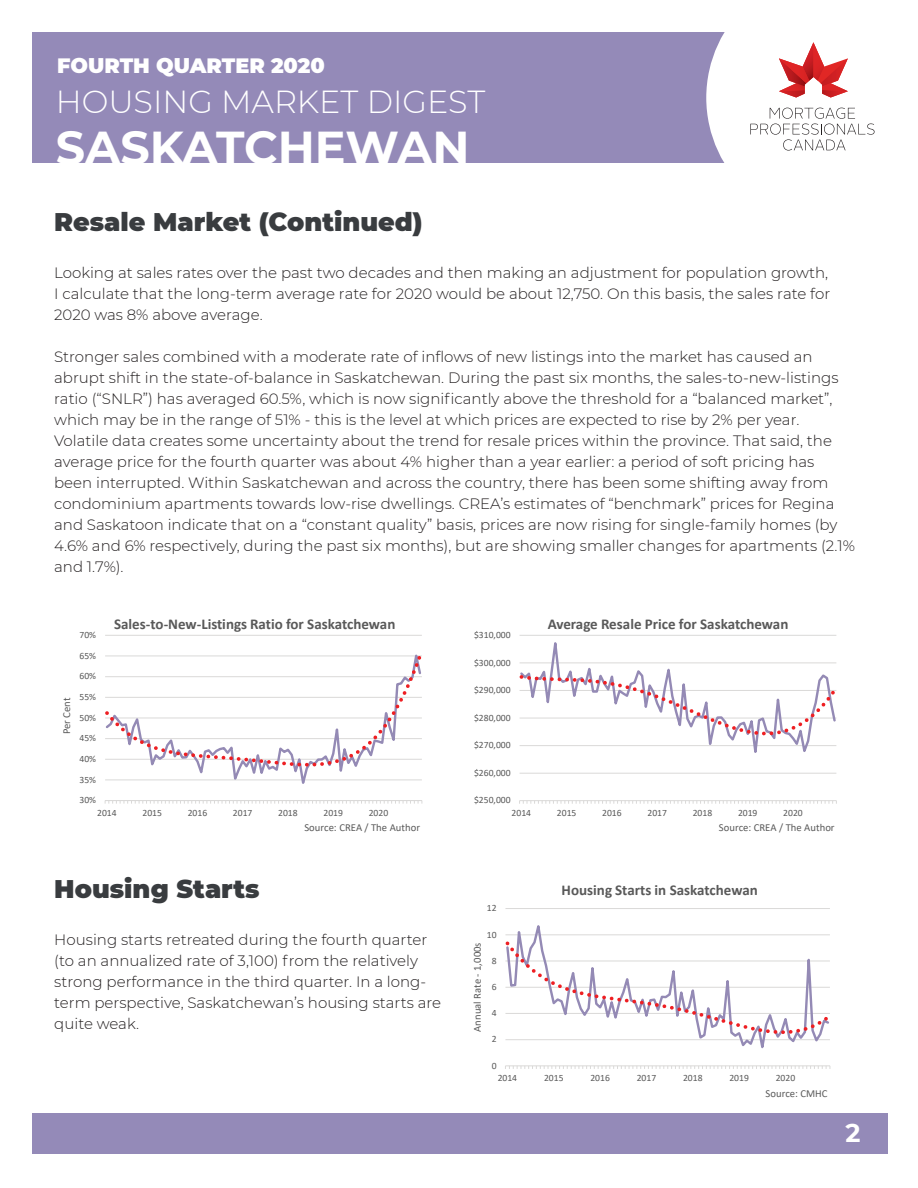
<style>
.page{position:relative;width:918px;height:1188px;background:#fff}
.page>*{position:absolute;margin:0;border:0;box-sizing:border-box;transform-origin:0 0}
.t1{font:700 46.05px "Montserrat";color:#fff}
.t2{font:300 31.8px "Montserrat";color:#fff}
.t3{font:900 25.5px "Montserrat";color:#393c3f}
.t4{font:700 25.5px "Montserrat";color:#fff}
.t5{font:900 20.7px "Montserrat";color:#fff}
.t6{font:300 15px/21px "Montserrat";color:#231f20}
.t7{font:700 15px "Calibri";color:#595959}
.t8{font:10.65px "Calibri";color:#595959}
.t9{font:9.6px "Calibri";color:#595959}
</style>
<div class="page">
<div style="left:32px;top:32px;width:850px;height:131px;background:#948ab8"></div>
<div style="left:33px;top:1113px;width:855px;height:40px;background:#948ab8"></div>
<div style="left:706px;top:32px;width:176px;height:131px;background:#fff"></div>
<svg style="left:750px;top:108px;width:125px;height:43px;background:#ececec"></svg>
<svg style="left:779px;top:42px;width:69px;height:56px;background:#e99899"></svg>
<hr style="left:520px;top:773px;width:316px;height:1px;background:#dad9d8">
<hr style="left:520px;top:800px;width:316px;height:1px;background:#dad9d8">
<svg style="left:519px;top:801px;width:318px;height:3px"></svg>
<svg style="left:519px;top:635px;width:318px;height:118px"></svg>
<hr style="left:105px;top:635px;width:317px;height:1px;background:#dad9d8">
<hr style="left:105px;top:800px;width:317px;height:1px;background:#dad9d8">
<svg style="left:105px;top:801px;width:318px;height:3px"></svg>
<svg style="left:105px;top:768px;width:317px;height:16px"></svg>
<svg style="left:105px;top:654px;width:317px;height:114px"></svg>
<hr style="left:505px;top:908px;width:325px;height:1px;background:#dad9d8">
<hr style="left:505px;top:1065px;width:325px;height:1px;background:#dad9d8">
<svg style="left:505px;top:1066px;width:326px;height:3px"></svg>
<svg style="left:505px;top:925px;width:325px;height:124px"></svg>
<svg style="left:505px;top:938px;width:325px;height:98px"></svg>
<h3 class="t5" style="left:57px;top:51px;width:269px">FOURTH QUARTER 2020</h3>
<h2 class="t2" style="left:56px;top:80px;width:431px">HOUSING MARKET DIGEST</h2>
<h1 class="t1" style="left:56px;top:114px;width:415px">SASKATCHEWAN</h1>
<h3 class="t3" style="left:54px;top:203px;width:370px">Resale Market (Continued)</h3>
<p class="t6" style="left:54px;top:262px;width:778px">Looking at sales rates over the past two decades and then making an adjustment for population growth,<br>I calculate that the long-term average rate for 2020 would be about 12,750. On this basis, the sales rate for<br>2020 was 8% above average.</p>
<p class="t6" style="left:54px;top:346px;width:802px">Stronger sales combined with a moderate rate of inflows of new listings into the market has caused an abrupt shift in the state-of-balance in Saskatchewan. During the past six months, the sales-to-new-listings ratio (“SNLR”) has averaged 60.5%, which is now significantly above the threshold for a “balanced market”, which may be in the range of 51% - this is the level at which prices are expected to rise by 2% per year.<br>Volatile data creates some uncertainty about the trend for resale prices within the province. That said, the average price for the fourth quarter was about 4% higher than a year earlier: a period of soft pricing has been interrupted. Within Saskatchewan and across the country, there has been some shifting away from condominium apartments towards low-rise dwellings. CREA’s estimates of “benchmark” prices for Regina and Saskatoon indicate that on a “constant quality” basis, prices are now rising for single-family homes (by 4.6% and 6% respectively, during the past six months), but are showing smaller changes for apartments (2.1% and 1.7%).</p>
<p class="t8" style="left:59px;top:734px;width:39px;rotate:-90deg">Per Cent</p>
<p class="t9" style="left:80px;top:628px;width:18px">70%</p>
<p class="t9" style="left:80px;top:649px;width:18px">65%</p>
<p class="t9" style="left:80px;top:669px;width:18px">60%</p>
<p class="t9" style="left:80px;top:690px;width:18px">55%</p>
<p class="t9" style="left:80px;top:711px;width:18px">50%</p>
<p class="t9" style="left:80px;top:731px;width:18px">45%</p>
<p class="t9" style="left:80px;top:752px;width:18px">40%</p>
<p class="t9" style="left:80px;top:773px;width:18px">35%</p>
<p class="t9" style="left:80px;top:793px;width:18px">30%</p>
<p class="t7" style="left:114px;top:613px;width:283px">Sales-to-New-Listings Ratio for Saskatchewan</p>
<p class="t9" style="left:97px;top:806px;width:21px">2014</p>
<p class="t9" style="left:142px;top:806px;width:21px">2015</p>
<p class="t9" style="left:188px;top:806px;width:21px">2016</p>
<p class="t9" style="left:233px;top:806px;width:21px">2017</p>
<p class="t9" style="left:278px;top:806px;width:21px">2018</p>
<p class="t9" style="left:323px;top:806px;width:21px">2019</p>
<p class="t9" style="left:369px;top:806px;width:21px">2020</p>
<p class="t8" style="left:304px;top:820px;width:117px">Source: CREA / The Author</p>
<h3 class="t3" style="left:54px;top:870px;width:207px">Housing Starts</h3>
<p class="t6" style="left:54px;top:929px;width:388px">Housing starts retreated during the fourth quarter (to an annualized rate of 3,100) from the relatively strong performance in the third quarter. In a long&shy;term perspective, Saskatchewan’s housing starts are quite weak.</p>
<p class="t9" style="left:474px;top:628px;width:38px">$310,000</p>
<p class="t9" style="left:474px;top:656px;width:38px">$300,000</p>
<p class="t9" style="left:474px;top:683px;width:38px">$290,000</p>
<p class="t9" style="left:474px;top:711px;width:38px">$280,000</p>
<p class="t9" style="left:474px;top:738px;width:38px">$270,000</p>
<p class="t9" style="left:474px;top:766px;width:38px">$260,000</p>
<p class="t9" style="left:474px;top:794px;width:38px">$250,000</p>
<p class="t7" style="left:548px;top:613px;width:242px">Average Resale Price for Saskatchewan</p>
<p class="t9" style="left:512px;top:806px;width:21px">2014</p>
<p class="t9" style="left:557px;top:806px;width:21px">2015</p>
<p class="t9" style="left:602px;top:806px;width:21px">2016</p>
<p class="t9" style="left:647px;top:806px;width:21px">2017</p>
<p class="t9" style="left:693px;top:806px;width:21px">2018</p>
<p class="t9" style="left:738px;top:806px;width:21px">2019</p>
<p class="t9" style="left:783px;top:806px;width:21px">2020</p>
<p class="t8" style="left:719px;top:820px;width:117px">Source: CREA / The Author</p>
<p class="t9" style="left:487px;top:901px;width:11px">12</p>
<p class="t9" style="left:487px;top:928px;width:11px">10</p>
<p class="t8" style="left:470px;top:1032px;width:91px;rotate:-90deg">Annual Rate - 1,000s</p>
<p class="t9" style="left:492px;top:954px;width:6px">8</p>
<p class="t9" style="left:492px;top:980px;width:6px">6</p>
<p class="t9" style="left:492px;top:1006px;width:6px">4</p>
<p class="t9" style="left:492px;top:1033px;width:6px">2</p>
<p class="t9" style="left:492px;top:1059px;width:6px">0</p>
<p class="t7" style="left:562px;top:880px;width:198px">Housing Starts in Saskatchewan</p>
<p class="t9" style="left:498px;top:1071px;width:21px">2014</p>
<p class="t9" style="left:544px;top:1071px;width:21px">2015</p>
<p class="t9" style="left:590px;top:1071px;width:21px">2016</p>
<p class="t9" style="left:637px;top:1071px;width:21px">2017</p>
<p class="t9" style="left:683px;top:1071px;width:21px">2018</p>
<p class="t9" style="left:729px;top:1071px;width:21px">2019</p>
<p class="t9" style="left:776px;top:1071px;width:21px">2020</p>
<p class="t8" style="left:766px;top:1086px;width:64px">Source: CMHC</p>
<h3 class="t4" style="left:846px;top:1115px;width:17px">2</h3>
</div>
